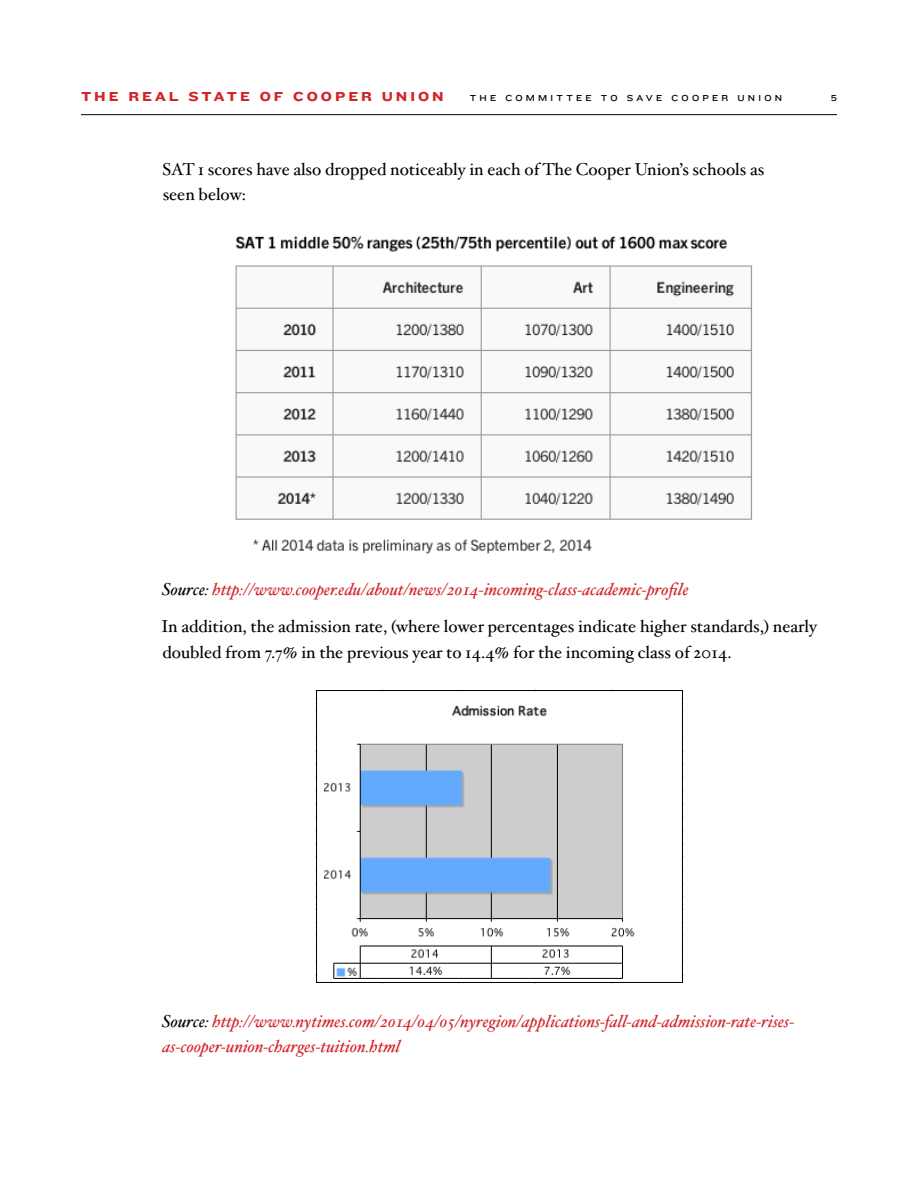
<style>
.page{position:relative;width:918px;height:1188px;background:#fff}
.page>*{position:absolute;margin:0;border:0;box-sizing:border-box;transform-origin:0 0}
.t1{font:17.25px/25.5px "Hoefler Text";color:#000}
.t2{font:italic 17.25px/25.5px "Hoefler Text";color:#d2232a}
.t3{font:13.5px "Knockout HTF53 Heviweight";letter-spacing:.22em;color:#d2232a}
.t4{font:9px "Knockout HTF33 Junior Heviwt";letter-spacing:.36em;color:#000}
.s1{font-style:italic}
.s2{font-style:italic;color:#d2232a}
.s3{color:#000}
</style>
<div class="page">
<hr style="left:81px;top:114px;width:756px;height:1px;background:#000">
<img style="left:235px;top:235px;width:517px;height:319px">
<img style="left:316px;top:689px;width:367px;height:295px">
<p class="t3" style="left:81px;top:89px;width:364px">THE REAL STATE OF COOPER UNION</p>
<p class="t4" style="left:470px;top:93px;width:314px">THE COMMITTEE TO SAVE COOPER UNION</p>
<p class="t4" style="left:831px;top:93px;width:8px">5</p>
<p class="t1" style="left:162px;top:157px;width:604px">SAT 1 scores have also dropped noticeably in each of The Cooper Union’s schools as seen below:</p>
<p class="t1" style="left:161px;top:571px;width:657px;line-height:37.5px"><span class="s1">Source:</span> <span class="s2">http://www.cooper.edu/about/news/2014-incoming-class-academic-profile<br></span>In addition, the admission rate, (where lower percentages indicate higher standards,) nearly</p>
<p class="t1" style="left:162px;top:640px;width:571px">doubled from 7.7% in the previous year to 14.4% for the incoming class of 2014.</p>
<p class="t2" style="left:162px;top:1009px;width:634px"><span class="s3">Source:</span> http://www.nytimes.com/2014/04/05/nyregion/applications-fall-and-admission-rate-rises&shy;as-cooper-union-charges-tuition.html</p>
</div>
